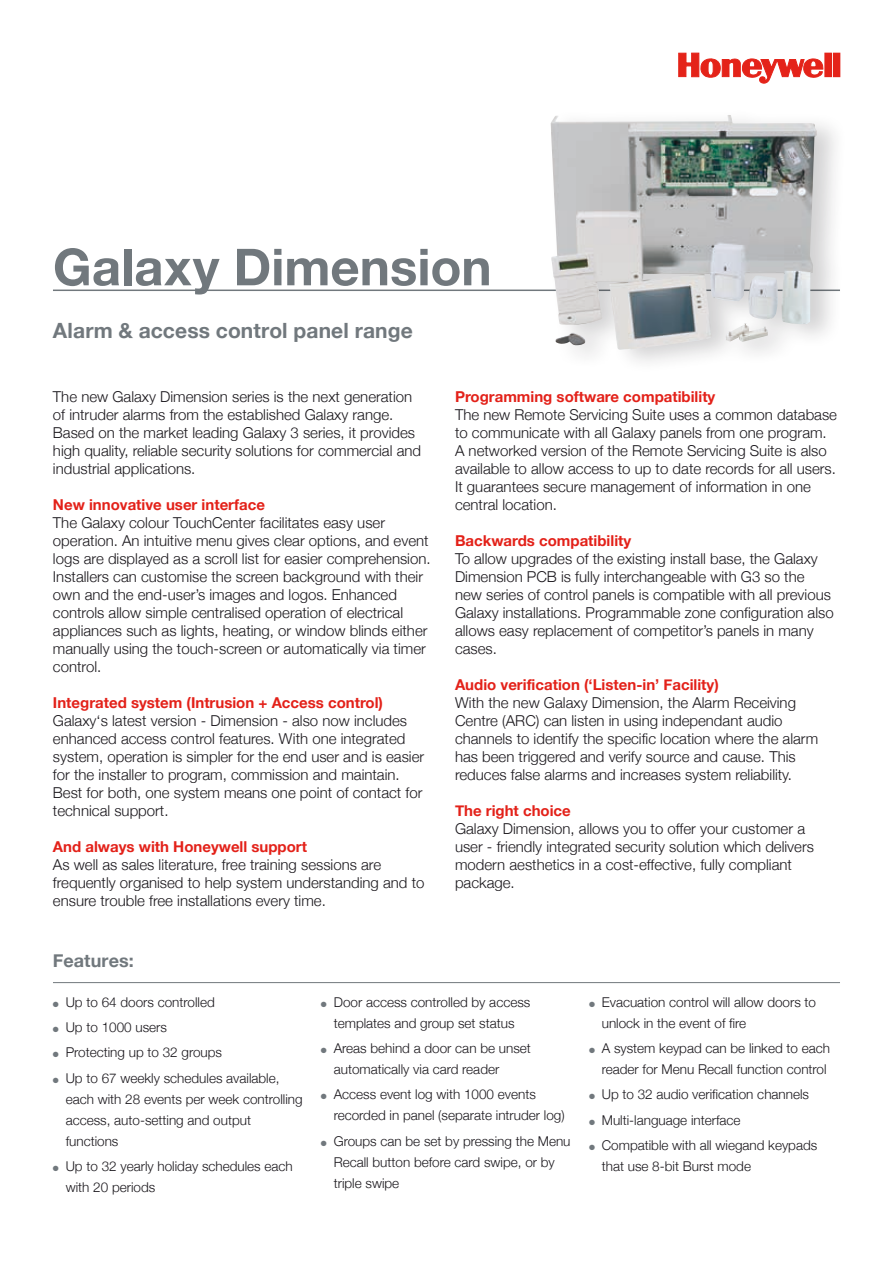
<style>
.page{position:relative;width:893px;height:1263px;background:#fff}
.page>*{position:absolute;margin:0;border:0;box-sizing:border-box;transform-origin:0 0}
.t1{font:700 51px "Helvetica Neue";color:#71787d}
.t2{font:700 21px "Helvetica Neue";letter-spacing:.005em;color:#71787d}
.t3{font:700 18px "Helvetica Neue";letter-spacing:.005em;color:#71787d}
.t4{font:300 15px/18px "Helvetica Neue";color:#1a171c}
.t5{font:700 15px "Helvetica Neue";color:#e32119}
.t6{font:300 13.5px/21px "Helvetica Neue";color:#1a171c}
.s1{color:#71787d}
</style>
<div class="page">
<hr style="left:53px;top:290px;width:787px;height:1px;background:#71787d">
<svg style="left:678px;top:53px;width:145px;height:30px"></svg>
<div style="left:825px;top:53px;width:6px;height:24px;background:#e42319"></div>
<div style="left:833px;top:53px;width:7px;height:24px;background:#e42319"></div>
<hr style="left:53px;top:982px;width:787px;height:1px;background:#71787d">
<div style="left:545px;top:102px;width:348px;height:316px;background:#1a171c;opacity:.2"></div>
<img style="left:551px;top:115px;width:252px;height:210px">
<h1 class="t1" style="left:53px;top:236px;width:440px">Galaxy Dimension</h1>
<h2 class="t2" style="left:53px;top:318px;width:361px">Alarm &amp; access control panel range</h2>
<p class="t4" style="left:53px;top:387px;width:370px">The new Galaxy Dimension series is the next generation of intruder alarms from the established Galaxy range.<br>Based on the market leading Galaxy 3 series, it provides high quality, reliable security solutions for commercial and industrial applications.</p>
<p class="t5" style="left:53px;top:496px;width:213px">New innovative user interface</p>
<p class="t4" style="left:53px;top:513px;width:379px">The Galaxy colour TouchCenter facilitates easy user operation. An intuitive menu gives clear options, and event logs are displayed as a scroll list for easier comprehension.<br>Installers can customise the screen background with their own and the end-user’s images and logos. Enhanced controls allow simple centralised operation of electrical appliances such as lights, heating, or window blinds either manually using the touch-screen or automatically via timer control.</p>
<p class="t5" style="left:53px;top:694px;width:332px">Integrated system (Intrusion + Access control)</p>
<p class="t4" style="left:53px;top:711px;width:373px">Galaxy‘s latest version - Dimension - also now includes enhanced access control features. With one integrated system, operation is simpler for the end user and is easier for the installer to program, commission and maintain.<br>Best for both, one system means one point of contact for technical support.</p>
<p class="t5" style="left:53px;top:838px;width:256px">And always with Honeywell support</p>
<p class="t4" style="left:53px;top:855px;width:373px">As well as sales literature, free training sessions are frequently organised to help system understanding and to ensure trouble free installations every time.</p>
<p class="t3" style="left:53px;top:950px;width:82px">Features:</p>
<p class="t5" style="left:455px;top:388px;width:262px">Programming software compatibility</p>
<p class="t4" style="left:455px;top:406px;width:384px">The new Remote Servicing Suite uses a common database to communicate with all Galaxy panels from one program.<br>A networked version of the Remote Servicing Suite is also available to allow access to up to date records for all users.<br>It guarantees secure management of information in one central location.</p>
<p class="t5" style="left:455px;top:532px;width:178px">Backwards compatibility</p>
<p class="t4" style="left:455px;top:550px;width:380px">To allow upgrades of the existing install base, the Galaxy Dimension PCB is fully interchangeable with G3 so the new series of control panels is compatible with all previous Galaxy installations. Programmable zone configuration also allows easy replacement of competitor’s panels in many cases.</p>
<p class="t5" style="left:455px;top:676px;width:265px">Audio verification (‘Listen-in’ Facility)</p>
<p class="t4" style="left:455px;top:694px;width:365px">With the new Galaxy Dimension, the Alarm Receiving Centre (ARC) can listen in using independant audio channels to identify the specific location where the alarm has been triggered and verify source and cause. This reduces false alarms and increases system reliability.</p>
<p class="t5" style="left:455px;top:802px;width:117px">The right choice</p>
<p class="t4" style="left:455px;top:820px;width:360px">Galaxy Dimension, allows you to offer your customer a user - friendly integrated security solution which delivers modern aesthetics in a cost-effective, fully compliant package.</p>
<p class="t6" style="left:53px;top:991px;width:163px"><span class="s1">●</span> Up to 64 doors controlled</p>
<p class="t6" style="left:53px;top:1016px;width:116px"><span class="s1">●</span> Up to 1000 users</p>
<p class="t6" style="left:53px;top:1042px;width:171px"><span class="s1">●</span> Protecting up to 32 groups</p>
<p class="t6" style="left:66px;top:1067px;width:238px;text-indent:-13px"><span class="s1">●</span> Up to 67 weekly schedules available, each with 28 events per week controlling access, auto-setting and output functions</p>
<p class="t6" style="left:66px;top:1155px;width:229px;text-indent:-13px"><span class="s1">●</span> Up to 32 yearly holiday schedules each with 20 periods</p>
<p class="t6" style="left:321px;top:991px;width:211px;text-align:center"><span class="s1">●</span> Door access controlled by access templates and group set status</p>
<p class="t6" style="left:334px;top:1037px;width:199px;text-indent:-13px"><span class="s1">●</span> Areas behind a door can be unset automatically via card reader</p>
<p class="t6" style="left:334px;top:1084px;width:232px;text-indent:-13px"><span class="s1">●</span> Access event log with 1000 events recorded in panel (separate intruder log)</p>
<p class="t6" style="left:334px;top:1130px;width:238px;text-indent:-13px"><span class="s1">●</span> Groups can be set by pressing the Menu<br>Recall button before card swipe, or by triple swipe</p>
<p class="t6" style="left:602px;top:991px;width:216px;text-indent:-13px"><span class="s1">●</span> Evacuation control will allow doors to unlock in the event of fire</p>
<p class="t6" style="left:589px;top:1037px;width:243px;text-align:right"><span class="s1">●</span> A system keypad can be linked to each reader for Menu Recall function control</p>
<p class="t6" style="left:589px;top:1084px;width:222px"><span class="s1">●</span> Up to 32 audio verification channels</p>
<p class="t6" style="left:589px;top:1109px;width:153px"><span class="s1">●</span> Multi-language interface</p>
<p class="t6" style="left:602px;top:1134px;width:217px;text-indent:-13px"><span class="s1">●</span> Compatible with all wiegand keypads that use 8-bit Burst mode</p>
</div>
